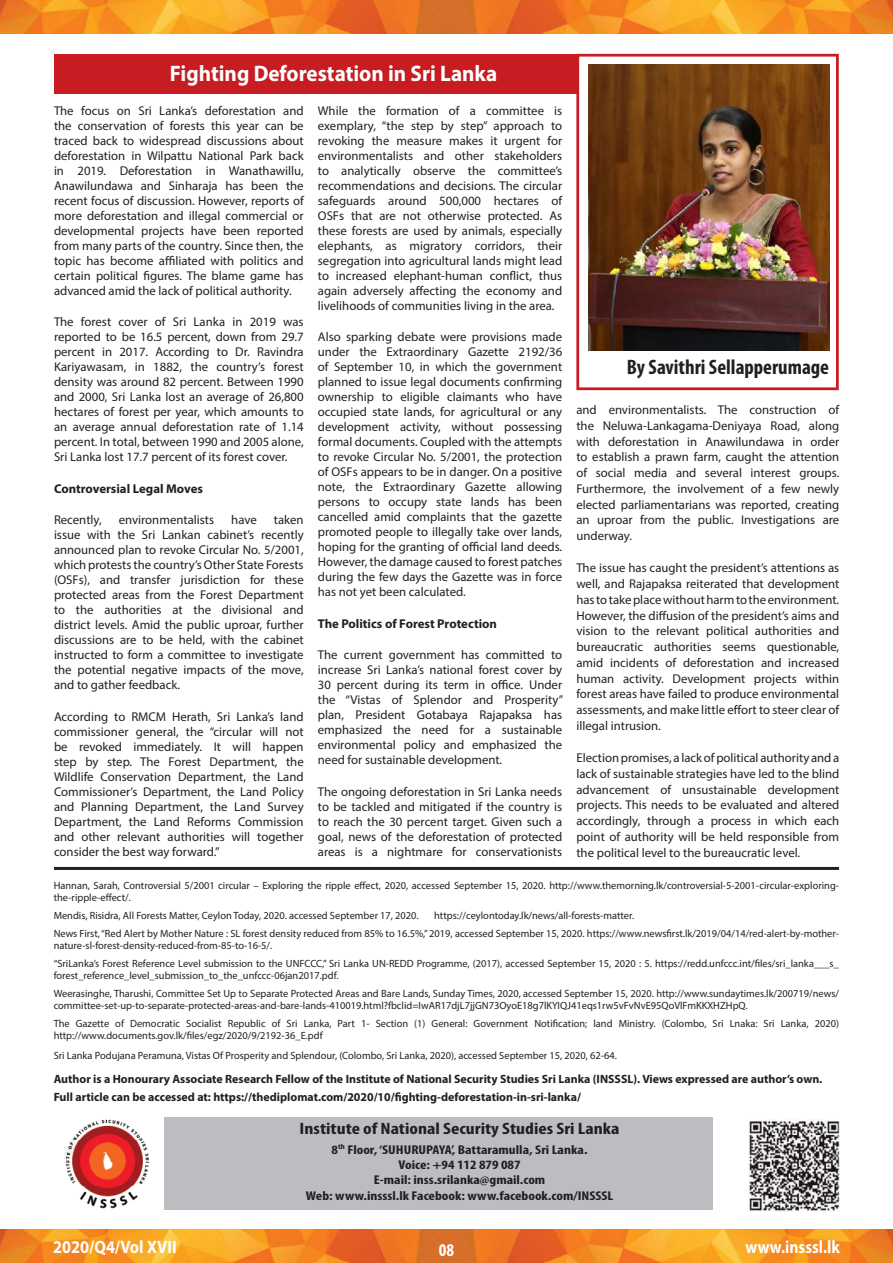
<style>
.page{position:relative;width:893px;height:1263px;background:#fff}
.page>*{position:absolute;margin:0;border:0;box-sizing:border-box;transform-origin:0 0}
.t1{font:700 22.5px "Myriad Pro";color:#fff;scale:.94 1}
.t2{font:700 condensed 21px "Myriad Pro";color:#231f20}
.t3{font:700 18px "Myriad Pro";color:#fff;scale:.9 1}
.t4{font:700 18px "Myriad Pro";color:#fff;scale:.87 1}
.t5{font:700 condensed 18px "Myriad Pro";color:#fff}
.t6{font:700 condensed 16.5px "Myriad Pro";color:#231f20;scale:1.2 1}
.t7{font:12.75px/15px "Myriad Pro";color:#231f20;text-align:justify}
.t8{font:700 condensed 12.75px/15.3px "Myriad Pro";color:#231f20;text-align:center;scale:1.2 1}
.t9{font:700 12.75px "Myriad Pro";color:#231f20}
.t10{font:700 12px/17.2px "Myriad Pro";color:#231f20}
.t11{font:10.5px/18px "Myriad Pro";color:#231f20}
</style>
<div class="page">
<img style="left:0;top:0;width:445px;height:33px">
<img style="left:445px;top:0;width:448px;height:33px">
<img style="left:0;top:1230px;width:445px;height:33px">
<img style="left:445px;top:1230px;width:448px;height:33px">
<img style="left:749px;top:1119px;width:90px;height:93px">
<img style="left:64px;top:1119px;width:85px;height:90px">
<div style="left:164px;top:1117px;width:548px;height:92px;background:#bcbdc0"></div>
<div style="left:54px;top:54px;width:525px;height:40px;background:#c61c22"></div>
<div style="left:576px;top:54px;width:263px;height:336px;border:3px solid #c61c22"></div>
<img style="left:588px;top:64px;width:241px;height:287px">
<hr style="left:54px;top:867px;width:785px;height:3px;background:#231f20">
<h1 class="t1" style="left:170px;top:59px;width:350px">Fighting Deforestation in Sri Lanka</h1>
<p class="t7" style="left:54px;top:103px;width:251px">The focus on Sri Lanka’s deforestation and the conservation of forests this year can be traced back to widespread discussions about deforestation in Wilpattu National Park back in 2019. Deforestation in Wanathawillu, Anawilundawa and Sinharaja has been the recent focus of discussion. However, reports of more deforestation and illegal commercial or developmental projects have been reported from many parts of the country. Since then, the topic has become affiliated with politics and certain political figures. The blame game has advanced amid the lack of political authority.</p>
<p class="t7" style="left:54px;top:314px;width:251px">The forest cover of Sri Lanka in 2019 was reported to be 16.5 percent, down from 29.7 percent in 2017. According to Dr. Ravindra Kariyawasam, in 1882, the country’s forest density was around 82 percent. Between 1990 and 2000, Sri Lanka lost an average of 26,800 hectares of forest per year, which amounts to an average annual deforestation rate of 1.14 percent. In total, between 1990 and 2005 alone, Sri Lanka lost 17.7 percent of its forest cover.</p>
<p class="t9" style="left:54px;top:480px;width:151px">Controversial Legal Moves</p>
<p class="t7" style="left:54px;top:512px;width:49px">Recently,</p>
<p class="t7" style="left:119px;top:512px;width:97px">environmentalists</p>
<p class="t7" style="left:231px;top:512px;width:27px">have</p>
<p class="t7" style="left:54px;top:512px;width:251px;text-indent:220px">taken issue with the Sri Lankan cabinet’s recently announced plan to revoke Circular No. 5/2001, which protests the country’s Other State Forests (OSFs), and transfer jurisdiction for these protected areas from the Forest Department to the authorities at the divisional and district levels. Amid the public uproar, further discussions are to be held, with the cabinet instructed to form a committee to investigate the potential negative impacts of the move, and to gather feedback.</p>
<p class="t7" style="left:54px;top:709px;width:251px">According to RMCM Herath, Sri Lanka’s land commissioner general, the “circular will not be revoked immediately. It will happen step by step. The Forest Department, the Wildlife Conservation Department, the Land Commissioner’s Department, the Land Policy and Planning Department, the Land Survey Department, the Land Reforms Commission and other relevant authorities will together consider the best way forward.”</p>
<p class="t7" style="left:318px;top:103px;width:246px">While the formation of a committee is exemplary, “the step by step” approach to revoking the measure makes it urgent for environmentalists and other stakeholders to analytically observe the committee’s recommendations and decisions. The circular safeguards around 500,000 hectares of OSFs that are not otherwise protected. As these forests are used by animals, especially elephants, as migratory corridors, their segregation into agricultural lands might lead to increased elephant-human conflict, thus again adversely affecting the economy and livelihoods of communities living in the area.</p>
<p class="t7" style="left:318px;top:329px;width:246px">Also sparking debate were provisions made under the Extraordinary Gazette 2192/36 of September 10, in which the government planned to issue legal documents confirming ownership to eligible claimants who have occupied state lands, for agricultural or any development activity, without possessing formal documents. Coupled with the attempts to revoke Circular No. 5/2001, the protection of OSFs appears to be in danger. On a positive note, the Extraordinary Gazette allowing persons to occupy state lands has been cancelled amid complaints that the gazette promoted people to illegally take over lands, hoping for the granting of official land deeds.<br>However, the damage caused to forest patches during the few days the Gazette was in force has not yet been calculated.</p>
<p class="t9" style="left:318px;top:615px;width:181px">The Politics of Forest Protection</p>
<p class="t7" style="left:318px;top:647px;width:247px">The current government has committed to increase Sri Lanka’s national forest cover by 30 percent during its term in office. Under the “Vistas of Splendor and Prosperity” plan, President Gotabaya Rajapaksa has emphasized the need for a sustainable environmental policy and emphasized the need for sustainable development.</p>
<p class="t7" style="left:318px;top:784px;width:246px">The ongoing deforestation in Sri Lanka needs to be tackled and mitigated if the country is to reach the 30 percent target. Given such a goal, news of the deforestation of protected areas is a nightmare for conservationists</p>
<h2 class="t2" style="left:627px;top:354px;width:204px">By Savithri Sellapperumage</h2>
<p class="t7" style="left:576px;top:402px;width:264px;line-height:15.8px">and environmentalists. The construction of the Neluwa-Lankagama-Deniyaya Road, along with deforestation in Anawilundawa in order to establish a prawn farm, caught the attention of social media and several interest groups.<br>Furthermore, the involvement of a few newly elected parliamentarians was reported, creating an uproar from the public. Investigations are underway.</p>
<p class="t7" style="left:576px;top:560px;width:264px;line-height:15.8px">The issue has caught the president’s attentions as well, and Rajapaksa reiterated that development has to take place without harm to the environment.<br>However, the diffusion of the president’s aims and vision to the relevant political authorities and bureaucratic authorities seems questionable, amid incidents of deforestation and increased human activity. Development projects within forest areas have failed to produce environmental assessments, and make little effort to steer clear of illegal intrusion.</p>
<p class="t7" style="left:576px;top:750px;width:264px;line-height:15.8px">Election promises, a lack of political authority and a lack of sustainable strategies have led to the blind advancement of unsustainable development projects. This needs to be evaluated and altered accordingly, through a process in which each point of authority will be held responsible from the political level to the bureaucratic level.</p>
<p class="t11" style="left:54px;top:879px;width:787px;line-height:12px">Hannan, Sarah, Controversial 5/2001 circular – Exploring the ripple effect, 2020, accessed September 15, 2020. http://www.themorning.lk/controversial-5-2001-circular-exploring&shy;the-ripple-effect/.</p>
<p class="t11" style="left:54px;top:906px;width:367px">Mendis, Risidra, All Forests Matter, Ceylon Today, 2020. accessed September 17, 2020.</p>
<p class="t11" style="left:54px;top:906px;width:787px;text-indent:381px">https://ceylontoday.lk/news/all-forests-matter.<br>News First, “Red Alert by Mother Nature : SL forest density reduced from 85% to 16.5%,” 2019, accessed September 15, 2020. https://www.newsfirst.lk/2019/04/14/red-alert-by-mother-</p>
<p class="t11" style="left:54px;top:936px;width:787px">nature-sl-forest-density-reduced-from-85-to-16-5/.<br>“SriLanka’s Forest Reference Level submission to the UNFCCC,” Sri Lanka UN-REDD Programme, (2017), accessed September 15, 2020 : 5. https://redd.unfccc.int/files/sri_lanka___s_</p>
<p class="t11" style="left:54px;top:966px;width:787px">forest_reference_level_submission_to_the_unfccc-06jan2017.pdf.<br>Weerasinghe, Tharushi, Committee Set Up to Separate Protected Areas and Bare Lands, Sunday Times, 2020, accessed September 15, 2020. http://www.sundaytimes.lk/200719/news/</p>
<p class="t11" style="left:54px;top:996px;width:787px">committee-set-up-to-separate-protected-areas-and-bare-lands-410019.html?fbclid=IwAR17djL7jjGN73OyoE18g7lKYIQJ41eqs1rw5vFvNvE95QoVlFmKKXHZHpQ.<br>The Gazette of Democratic Socialist Republic of Sri Lanka, Part 1- Section (1) General: Government Notification; land Ministry. (Colombo, Sri Lnaka: Sri Lanka, 2020)</p>
<p class="t11" style="left:54px;top:1025px;width:565px;line-height:20.2px">http://www.documents.gov.lk/files/egz/2020/9/2192-36_E.pdf<br>Sri Lanka Podujana Peramuna, Vistas Of Prosperity and Splendour, (Colombo, Sri Lanka, 2020), accessed September 15, 2020, 62-64.</p>
<p class="t10" style="left:54px;top:1070px;width:770px">Author is a Honourary Associate Research Fellow of the Institute of National Security Studies Sri Lanka (INSSSL). Views expressed are author’s own.<br>Full article can be accessed at: https://thediplomat.com/2020/10/fighting-deforestation-in-sri-lanka/</p>
<p class="t6" style="left:300px;top:1118px;width:268px">Institute of National Security Studies Sri Lanka</p>
<p class="t8" style="left:306px;top:1141px;width:258px">8<sup>th</sup> Floor, ‘SUHURUPAYA’, Battaramulla, Sri Lanka.<br>Voice: +94 112 879 087<br>E-mail: inss.srilanka@gmail.com<br>Web: www.insssl.lk Facebook: www.facebook.com/INSSSL</p>
<h3 class="t3" style="left:53px;top:1235px;width:139px">2020/Q4/Vol XVII</h3>
<h3 class="t4" style="left:745px;top:1235px;width:110px">www.insssl.lk</h3>
<h3 class="t5" style="left:439px;top:1238px;width:17px">08</h3>
</div>
